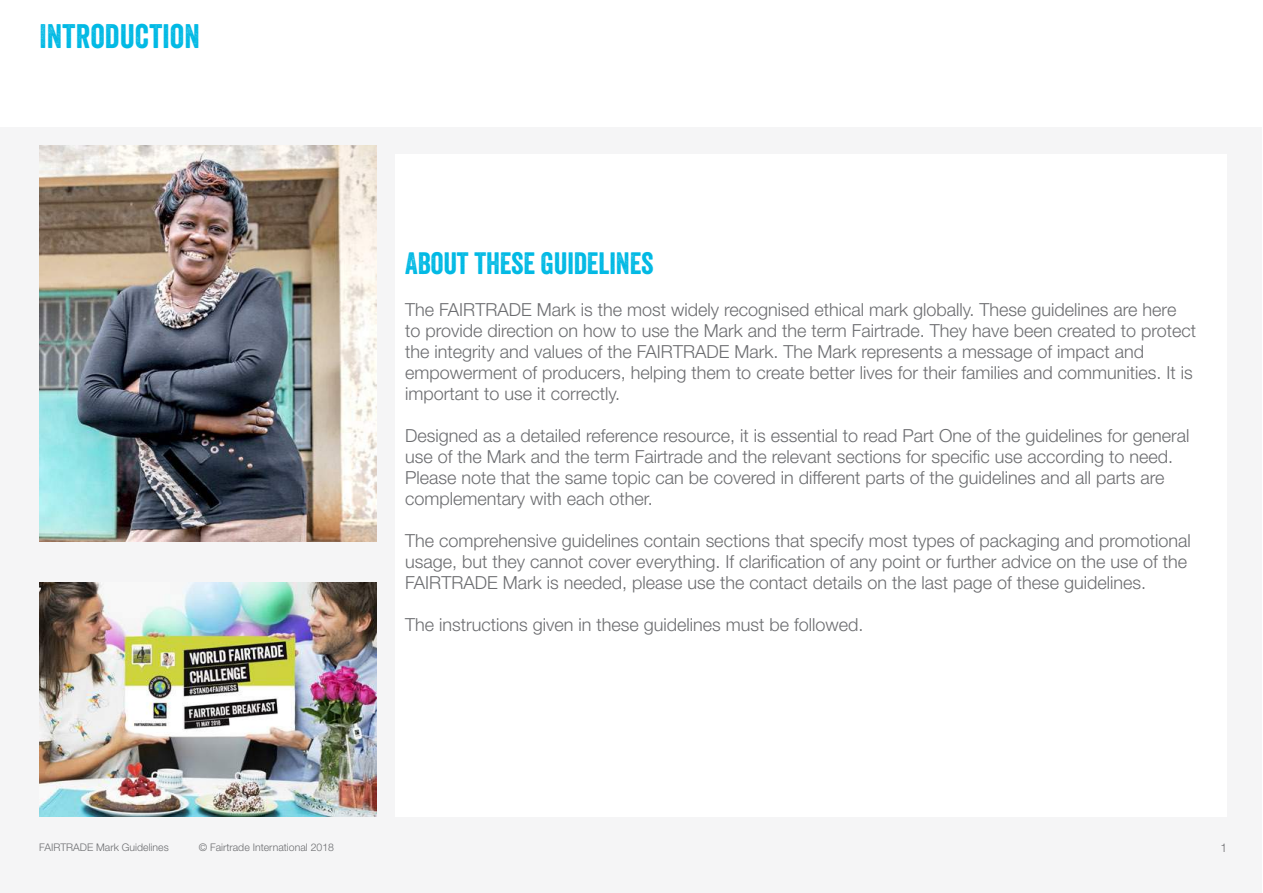
<style>
.page{position:relative;width:1263px;height:893px;background:#fff}
.page>*{position:absolute;margin:0;border:0;box-sizing:border-box;transform-origin:0 0}
.t1{font:33px "Veneer";letter-spacing:.01em;color:#00b9e4}
.t2{font:30px "Veneer";letter-spacing:-.005em;color:#00b9e4}
.t3{font:300 18px/21px "Helvetica Neue LT Std";color:#6c6d70}
.t4{font:300 12px "Helvetica Neue LT Std";color:#6c6d70}
.t5{font:300 10.5px "Helvetica Neue LT Std";color:#6c6d70}
</style>
<div class="page">
<div style="left:1px;top:128px;width:1261px;height:765px;background:#f5f5f6"></div>
<div style="left:395px;top:154px;width:832px;height:663px;background:#fff"></div>
<img style="left:39px;top:583px;width:337px;height:234px">
<img style="left:39px;top:145px;width:337px;height:396px">
<h1 class="t1" style="left:39px;top:16px;width:162px">INTRODUCTION</h1>
<h2 class="t2" style="left:405px;top:245px;width:250px">ABOUT THESE GUIDELINES</h2>
<p class="t3" style="left:405px;top:298px;width:792px">The FAIRTRADE Mark is the most widely recognised ethical mark globally. These guidelines are here<br>to provide direction on how to use the Mark and the term Fairtrade. They have been created to protect the integrity and values of the FAIRTRADE Mark. The Mark represents a message of impact and empowerment of producers, helping them to create better lives for their families and communities. It is important to use it correctly.</p>
<p class="t3" style="left:405px;top:424px;width:786px">Designed as a detailed reference resource, it is essential to read Part One of the guidelines for general use of the Mark and the term Fairtrade and the relevant sections for specific use according to need.<br>Please note that the same topic can be covered in different parts of the guidelines and all parts are complementary with each other.</p>
<p class="t3" style="left:405px;top:529px;width:787px">The comprehensive guidelines contain sections that specify most types of packaging and promotional usage, but they cannot cover everything. If clarification of any point or further advice on the use of the<br>FAIRTRADE Mark is needed, please use the contact details on the last page of these guidelines.</p>
<p class="t3" style="left:405px;top:613px;width:460px">The instructions given in these guidelines must be followed.</p>
<p class="t5" style="left:39px;top:840px;width:131px">FAIRTRADE Mark Guidelines</p>
<p class="t5" style="left:199px;top:840px;width:137px">© Fairtrade International 2018</p>
<p class="t4" style="left:1220px;top:840px;width:8px">1</p>
</div>
